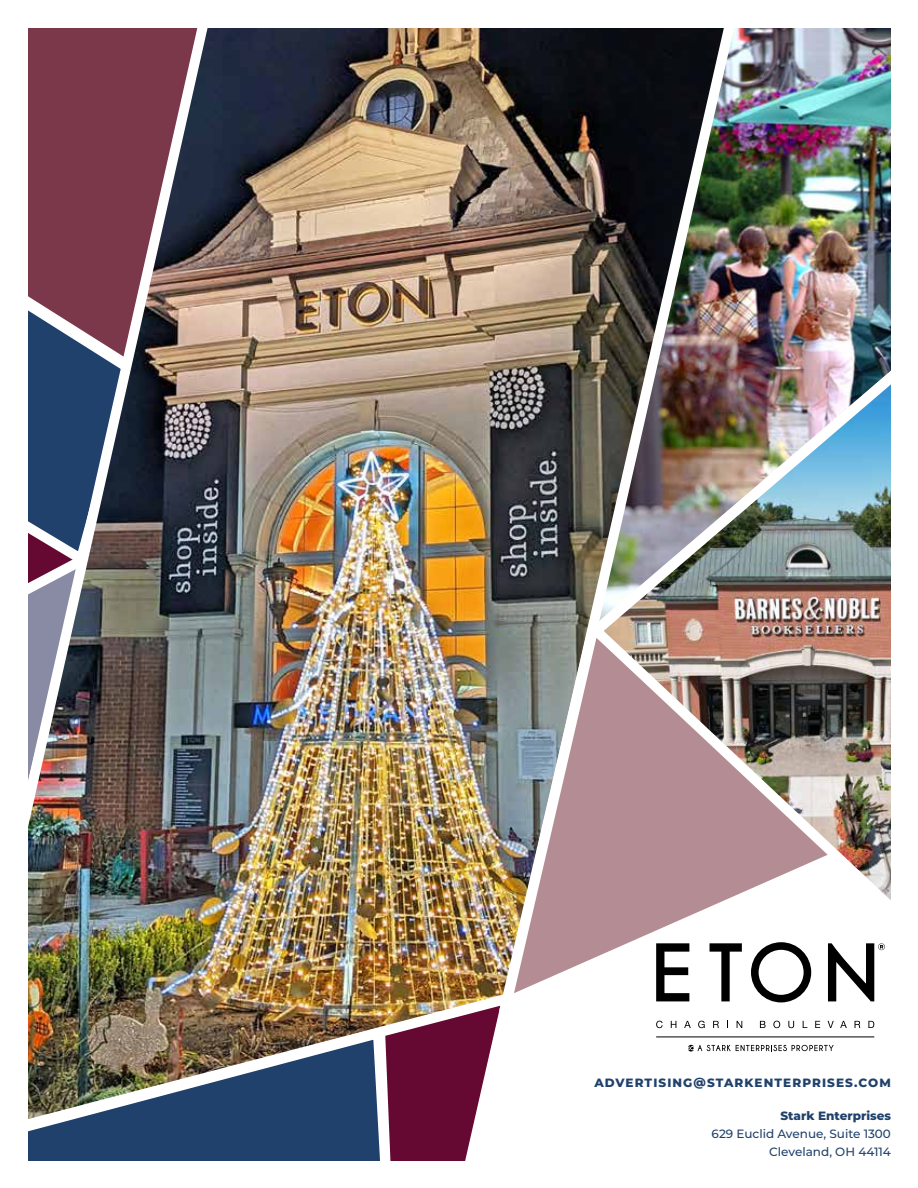
<style>
.page{position:relative;width:918px;height:1188px;background:#fff}
.page>*{position:absolute;margin:0;border:0;box-sizing:border-box;transform-origin:0 0}
.t1{font:500 12px/18px "Montserrat";color:#20416b;text-align:right}
.t2{font:800 12px "Montserrat";letter-spacing:.08em;color:#20416b}
.t3{font:800 12px "Montserrat";color:#20416b}
</style>
<div class="page">
<img style="left:805px;top:28px;width:86px;height:228px">
<img style="left:28px;top:28px;width:777px;height:1130px">
<img style="left:492px;top:610px;width:164px;height:410px">
<img style="left:582px;top:256px;width:309px;height:758px">
<img style="left:28px;top:1021px;width:371px;height:140px">
<svg style="left:656px;top:940px;width:235px;height:218px"></svg>
<p class="t2" style="left:594px;top:1074px;width:298px">ADVERTISING@STARKENTERPRISES.COM</p>
<p class="t3" style="left:781px;top:1107px;width:112px">Stark Enterprises</p>
<p class="t1" style="left:712px;top:1124px;width:181px">629 Euclid Avenue, Suite 1300<br>Cleveland, OH 44114</p>
</div>
